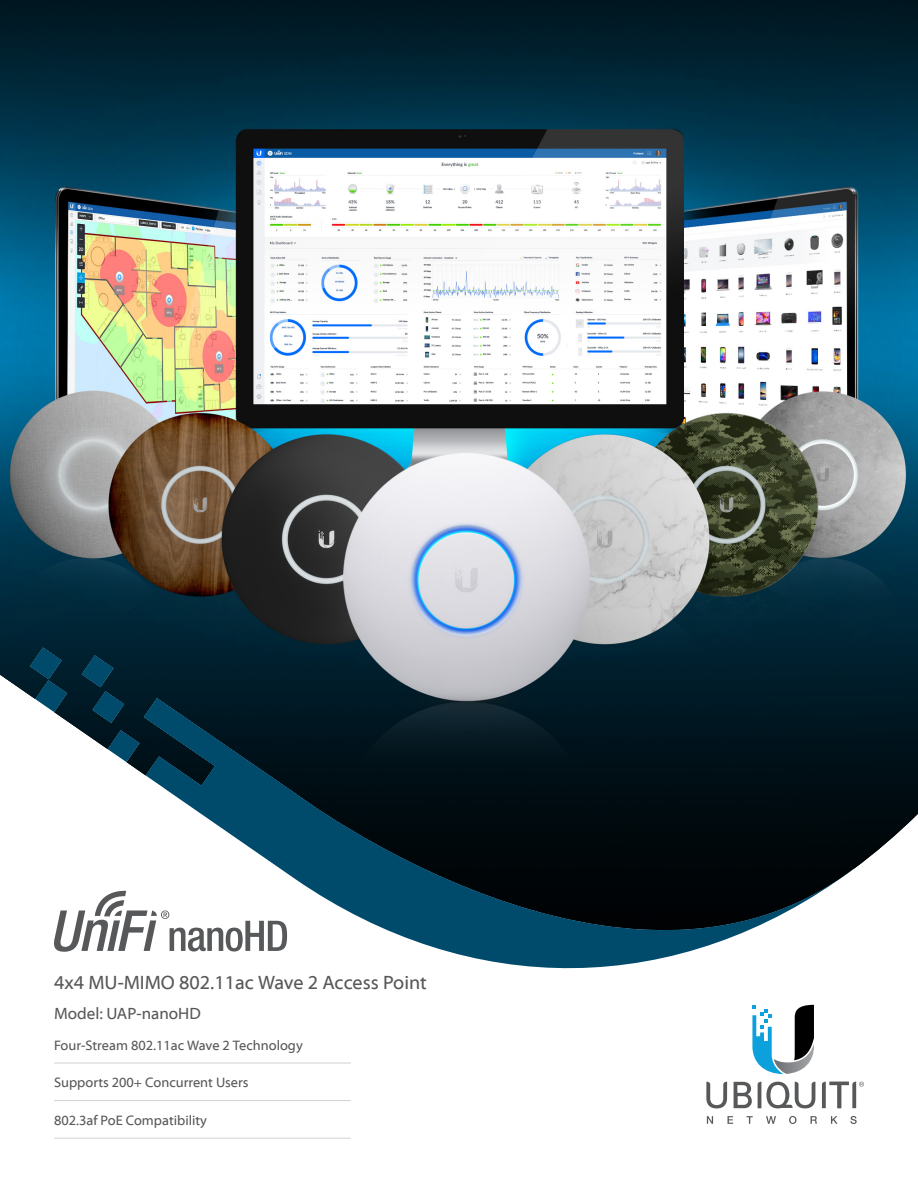
<style>
.page{position:relative;width:918px;height:1188px;background:#fff}
.page>*{position:absolute;margin:0;border:0;box-sizing:border-box;transform-origin:0 0}
.Product_Description{font:19.5px "Myriad Web Pro";color:#57585a}
.Models_80_Blk{font:16.5px "Myriad Web Pro";color:#57585a}
._1stPageFeatures_80{font:13.8px "Myriad Web Pro";color:#57585a}
</style>
<div class="page">
<img style="left:0;top:0;width:918px;height:891px">
<svg style="left:752px;top:1043px;width:62px;height:31px"></svg>
<svg style="left:706px;top:1082px;width:21px;height:26px"></svg>
<svg style="left:758px;top:1082px;width:57px;height:26px"></svg>
<svg style="left:734px;top:1082px;width:18px;height:26px"></svg>
<svg style="left:707px;top:1116px;width:6px;height:8px"></svg>
<svg style="left:728px;top:1116px;width:5px;height:8px"></svg>
<svg style="left:747px;top:1116px;width:6px;height:8px"></svg>
<svg style="left:766px;top:1116px;width:10px;height:8px"></svg>
<svg style="left:789px;top:1116px;width:7px;height:8px"></svg>
<svg style="left:811px;top:1116px;width:6px;height:8px"></svg>
<svg style="left:831px;top:1116px;width:7px;height:8px"></svg>
<svg style="left:850px;top:1116px;width:7px;height:8px"></svg>
<svg style="left:822px;top:1082px;width:42px;height:26px"></svg>
<svg style="left:81px;top:655px;width:43px;height:68px;background:#012e42"></svg>
<svg style="left:108px;top:730px;width:32px;height:32px"></svg>
<svg style="left:144px;top:698px;width:711px;height:345px"></svg>
<svg style="left:30px;top:647px;width:37px;height:65px;background:#16455a"></svg>
<svg style="left:54px;top:891px;width:233px;height:61px"></svg>
<hr style="left:54px;top:1063px;width:297px;height:1px;background:#d1d2d4">
<hr style="left:54px;top:1100px;width:297px;height:1px;background:#d1d2d4">
<hr style="left:54px;top:1138px;width:297px;height:1px;background:#d1d2d4">
<p class="Product_Description" style="left:54px;top:972px;width:374px">4x4 MU-MIMO 802.11ac Wave 2 Access Point</p>
<p class="Models_80_Blk" style="left:54px;top:1005px;width:148px">Model: UAP-nanoHD</p>
<p class="_1stPageFeatures_80" style="left:54px;top:1037px;width:250px">Four-Stream 802.11ac Wave 2 Technology</p>
<p class="_1stPageFeatures_80" style="left:54px;top:1075px;width:196px">Supports 200+ Concurrent Users</p>
<p class="_1stPageFeatures_80" style="left:54px;top:1113px;width:155px">802.3af PoE Compatibility</p>
</div>
